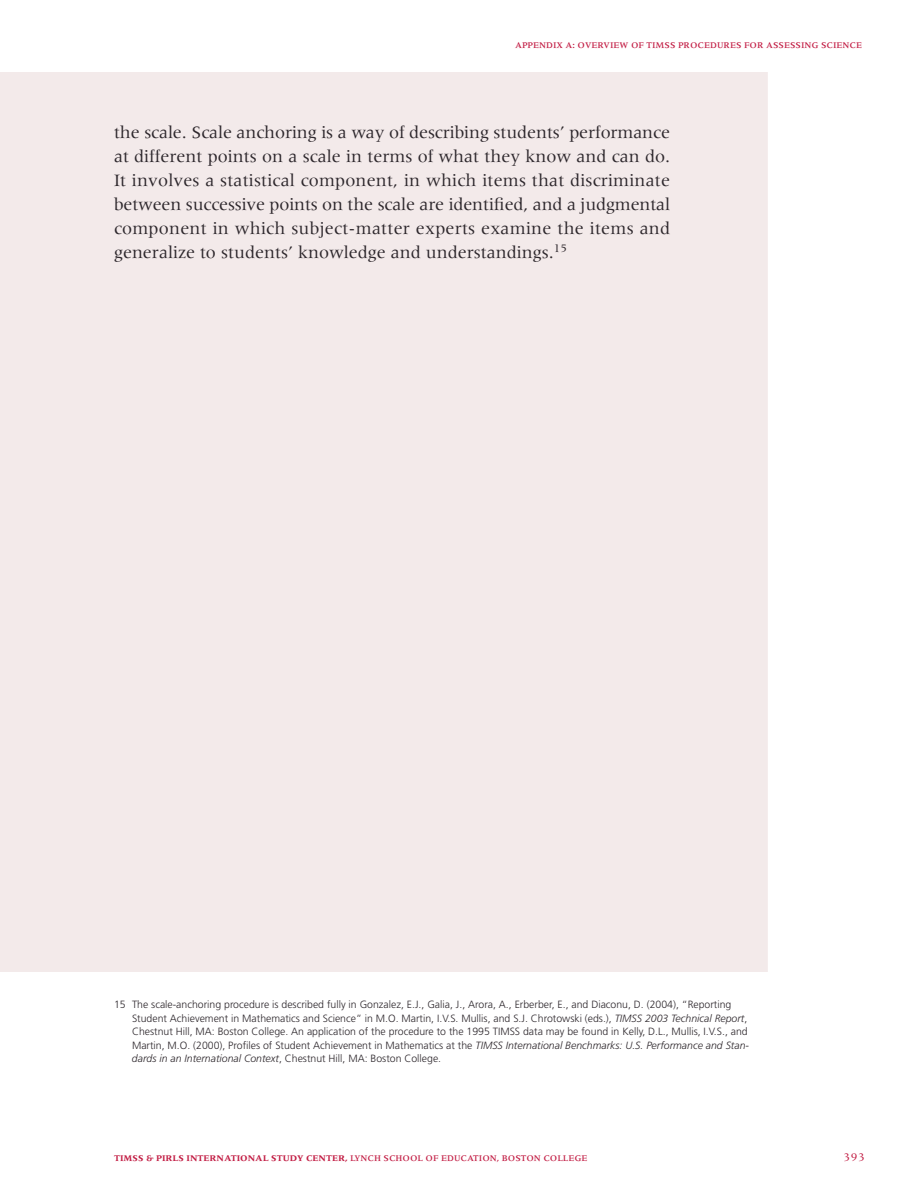
<style>
.page{position:relative;width:918px;height:1188px;background:#fff}
.page>*{position:absolute;margin:0;border:0;box-sizing:border-box;transform-origin:0 0}
.t1{font:18px/24px "Meridien";color:#2d272c;text-align:justify}
.t2{font:12px "Meridien";color:#c21d44}
.t3{font:300 10.5px/13.5px "Frutiger";color:#2d272c}
.t4{font:700 9px "Meridien";color:#c21d44}
.t5{font:500 9px "Meridien";color:#c21d44}
.s1{font-style:italic}
.s2{font-weight:500}
</style>
<div class="page">
<div style="left:1px;top:73px;width:766px;height:898px;background:#f3eaea"></div>
<p class="t5" style="left:515px;top:42px;width:349px">APPENDIX A: OVERVIEW OF TIMSS PROCEDURES FOR ASSESSING SCIENCE</p>
<p class="t1" style="left:114px;top:122px;width:558px">the scale. Scale anchoring is a way of describing students’ performance at different points on a scale in terms of what they know and can do.<br>It involves a statistical component, in which items that discriminate between successive points on the scale are identified, and a judgmental component in which subject-matter experts examine the items and generalize to students’ knowledge and understandings.<sup>15</sup></p>
<p class="t3" style="left:132px;top:999px;width:619px;text-indent:-18px">15 The scale-anchoring procedure is described fully in Gonzalez, E.J., Galia, J., Arora, A., Erberber, E., and Diaconu, D. (2004), “Reporting Student Achievement in Mathematics and Science” in M.O. Martin, I.V.S. Mullis, and S.J. Chrotowski (eds.), <span class="s1">TIMSS 2003 Technical Report</span>, Chestnut Hill, MA: Boston College. An application of the procedure to the 1995 TIMSS data may be found in Kelly, D.L., Mullis, I.V.S., and Martin, M.O. (2000), Profiles of Student Achievement in Mathematics at the <span class="s1">TIMSS International Benchmarks: U.S. Performance and Stan&shy;dards in an International Context</span>, Chestnut Hill, MA: Boston College.</p>
<p class="t4" style="left:114px;top:1155px;width:475px">TIMSS &amp; PIRLS INTERNATIONAL STUDY CENTER, <span class="s2">LYNCH SCHOOL OF EDUCATION, BOSTON COLLEGE</span></p>
<p class="t2" style="left:843px;top:1152px;width:23px">393</p>
</div>
